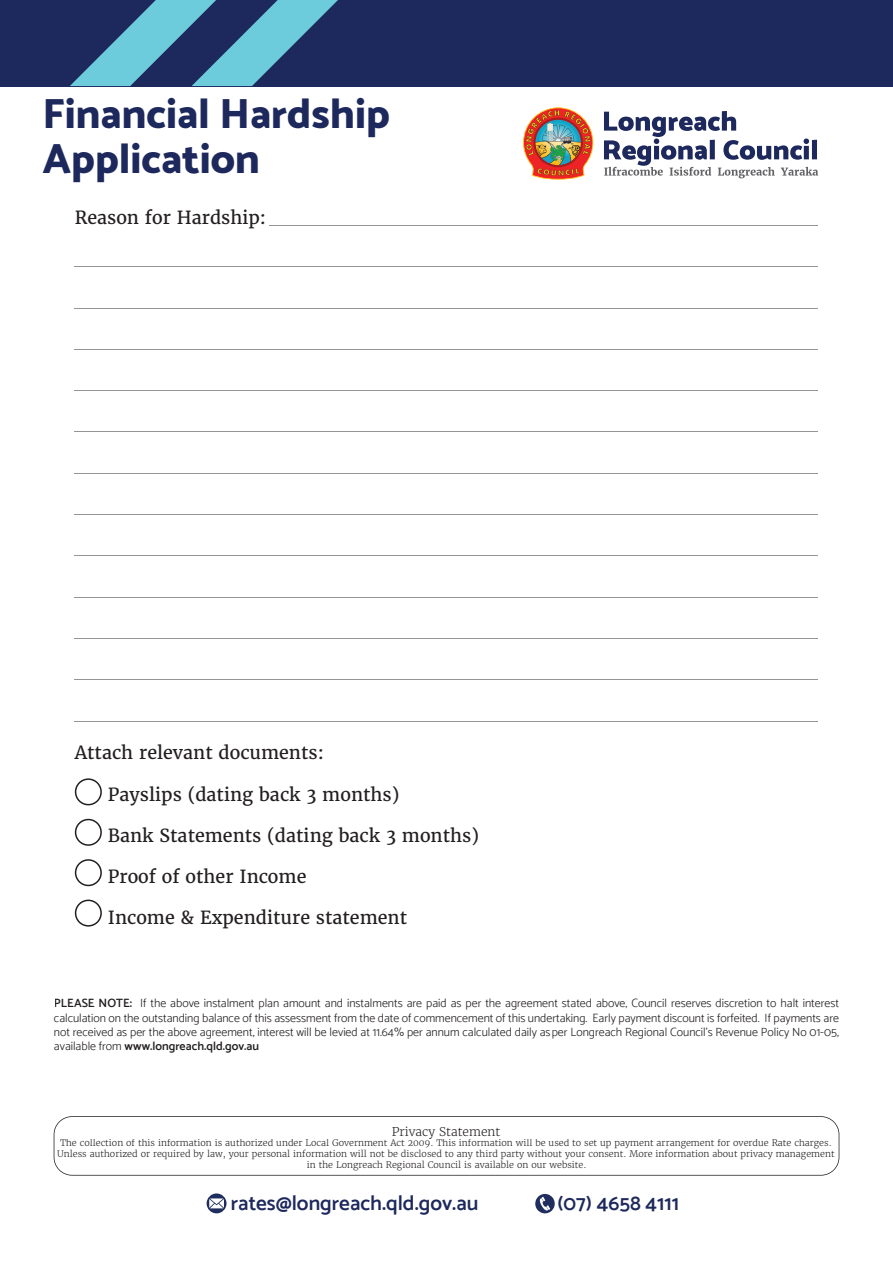
<style>
.page{position:relative;width:893px;height:1263px;background:#fff}
.page>*{position:absolute;margin:0;border:0;box-sizing:border-box;transform-origin:0 0}
.t1{font:800 42px/45px "Catamaran";color:#1d285c}
.t2{font:600 21px "Catamaran";color:#1d285c}
.t3{font:18px "Merriweather";color:#231f20}
.t4{font:300 12px/14.4px "Catamaran";color:#231f20;text-align:justify}
.t5{font:300 12px "Merriweather";color:#231f20}
.t6{font:300 9px/10.8px "Merriweather";color:#231f20;text-align:center}
.s1{font-weight:600}
</style>
<div class="page">
<div style="left:0;top:0;width:893px;height:86px;background:#1d285c"></div>
<svg style="left:70px;top:0;width:268px;height:86px"></svg>
<svg style="left:604px;top:111px;width:214px;height:67px"></svg>
<img style="left:523px;top:107px;width:70px;height:73px">
<svg style="left:54px;top:1116px;width:785px;height:59px"></svg>
<svg style="left:207px;top:1193px;width:20px;height:20px"></svg>
<svg style="left:535px;top:1194px;width:20px;height:19px"></svg>
<hr style="left:269px;top:225px;width:549px;height:1px;background:#939598">
<hr style="left:75px;top:266px;width:743px;height:1px;background:#939598">
<hr style="left:75px;top:308px;width:743px;height:1px;background:#939598">
<hr style="left:75px;top:349px;width:743px;height:1px;background:#939598">
<hr style="left:75px;top:390px;width:743px;height:1px;background:#939598">
<hr style="left:75px;top:432px;width:743px;height:1px;background:#939598">
<hr style="left:75px;top:473px;width:743px;height:1px;background:#939598">
<hr style="left:75px;top:514px;width:743px;height:1px;background:#939598">
<hr style="left:75px;top:555px;width:743px;height:1px;background:#939598">
<hr style="left:75px;top:597px;width:743px;height:1px;background:#939598">
<hr style="left:75px;top:638px;width:743px;height:1px;background:#939598">
<hr style="left:75px;top:679px;width:743px;height:1px;background:#939598">
<hr style="left:75px;top:721px;width:743px;height:1px;background:#939598">
<svg style="left:75px;top:778px;width:27px;height:27px"></svg>
<svg style="left:75px;top:819px;width:27px;height:27px"></svg>
<svg style="left:75px;top:859px;width:27px;height:27px"></svg>
<svg style="left:75px;top:899px;width:27px;height:27px"></svg>
<h1 class="t1" style="left:43px;top:91px;width:349px">Financial Hardship<br>Application</h1>
<h3 class="t3" style="left:75px;top:207px;width:193px">Reason for Hardship:</h3>
<h1 class="t1" style="left:54px;top:112px;width:349px">Application to Pay</h1>
<h3 class="t3" style="left:75px;top:742px;width:251px">Attach relevant documents:</h3>
<h3 class="t3" style="left:108px;top:783px;width:293px">Payslips (dating back 3 months)</h3>
<h3 class="t3" style="left:108px;top:824px;width:373px">Bank Statements (dating back 3 months)</h3>
<h3 class="t3" style="left:108px;top:865px;width:200px">Proof of other Income</h3>
<h3 class="t3" style="left:108px;top:906px;width:301px">Income &amp; Expenditure statement</h3>
<p class="t4" style="left:54px;top:996px;width:787px"><span class="s1">PLEASE NOTE:</span> If the above instalment plan amount and instalments are paid as per the agreement stated above, Council reserves discretion to halt interest calculation on the outstanding balance of this assessment from the date of commencement of this undertaking. Early payment discount is forfeited. If payments are not received as per the above agreement, interest will be levied at 11.64% per annum calculated daily as per Longreach Regional Council’s Revenue Policy No 01-05, available from <span class="s1">www.longreach.qld.gov.au</span></p>
<p class="t5" style="left:392px;top:1124px;width:110px">Privacy Statement</p>
<p class="t6" style="left:57px;top:1138px;width:779px">The collection of this information is authorized under Local Government Act 2009. This information will be used to set up payment arrangement for overdue Rate charges.<br>Unless authorized or required by law, your personal information will not be disclosed to any third party without your consent. More information about privacy management in the Longreach Regional Council is available on our website.</p>
<h2 class="t2" style="left:231px;top:1190px;width:249px">rates@longreach.qld.gov.au</h2>
<h2 class="t2" style="left:557px;top:1190px;width:123px">(07) 4658 4111</h2>
</div>
